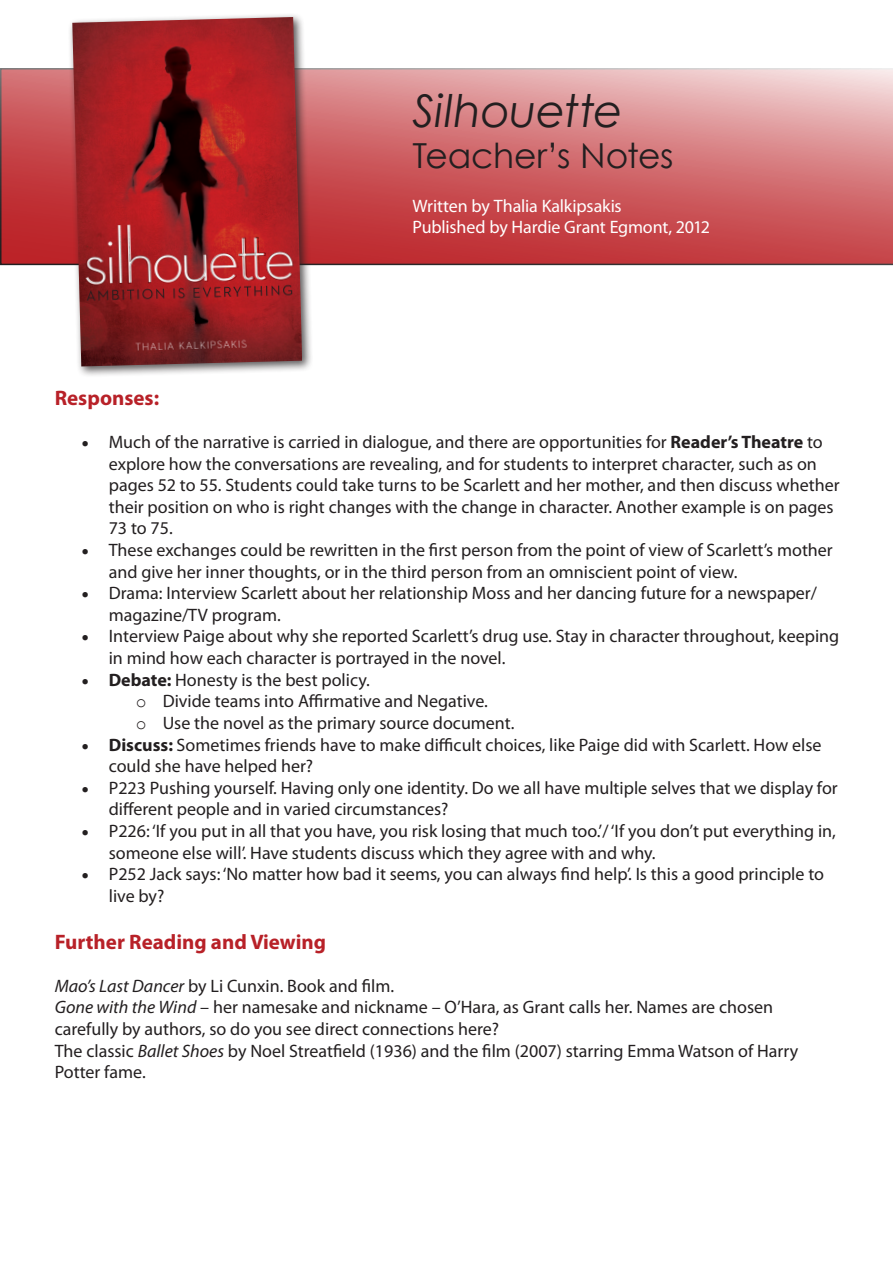
<style>
.page{position:relative;width:893px;height:1263px;background:#fff}
.page>*{position:absolute;margin:0;border:0;box-sizing:border-box;transform-origin:0 0}
.t1{font:italic 45px "Century Gothic";letter-spacing:-.005em;color:#231f20}
.t2{font:34.5px "Century Gothic";letter-spacing:-.01em;color:#231f20}
.t3{font:700 21px "Myriad Pro";color:#b82128}
.t4{font:18px/21.6px "Myriad Pro";color:#231f20}
.t5{font:18px "Myriad Pro";letter-spacing:-.01em;color:#fff}
.s1{font-weight:700}
.s2{font-family:"Courier New"}
.s3{font-style:italic}
</style>
<div class="page">
<svg style="left:0;top:68px;width:893px;height:197px;background:#d06b6e"></svg>
<div style="left:68px;top:12px;width:245px;height:365px;background:#231f20;opacity:.75"></div>
<img style="left:72px;top:17px;width:230px;height:349px">
<p class="t1" style="left:412px;top:79px;width:212px">Silhouette</p>
<p class="t2" style="left:412px;top:132px;width:263px">Teacher’s Notes</p>
<p class="t5" style="left:412px;top:194px;width:211px">Written by Thalia Kalkipsakis</p>
<p class="t5" style="left:412px;top:216px;width:299px">Published by Hardie Grant Egmont, 2012</p>
<p class="t3" style="left:55px;top:384px;width:106px">Responses:</p>
<p class="t4" style="left:109px;top:431px;width:732px;text-indent:-27px">• Much of the narrative is carried in dialogue, and there are opportunities for <span class="s1">Reader’s Theatre</span> to explore how the conversations are revealing, and for students to interpret character, such as on pages 52 to 55. Students could take turns to be Scarlett and her mother, and then discuss whether their position on who is right changes with the change in character. Another example is on pages 73 to 75.</p>
<p class="t4" style="left:109px;top:539px;width:726px;text-indent:-27px">• These exchanges could be rewritten in the first person from the point of view of Scarlett’s mother and give her inner thoughts, or in the third person from an omniscient point of view.</p>
<p class="t4" style="left:109px;top:582px;width:710px;text-indent:-27px">• Drama: Interview Scarlett about her relationship Moss and her dancing future for a newspaper/ magazine/TV program.</p>
<p class="t4" style="left:109px;top:625px;width:732px;text-indent:-27px">• Interview Paige about why she reported Scarlett’s drug use. Stay in character throughout, keeping in mind how each character is portrayed in the novel.</p>
<p class="t4" style="left:82px;top:668px;width:290px">• <span class="s1">Debate:</span> Honesty is the best policy.</p>
<p class="t4" style="left:136px;top:690px;width:354px"><span class="s2">o</span> Divide teams into Affirmative and Negative.</p>
<p class="t4" style="left:136px;top:712px;width:380px"><span class="s2">o</span> Use the novel as the primary source document.</p>
<p class="t4" style="left:109px;top:733px;width:714px;text-indent:-27px">• <span class="s1">Discuss:</span> Sometimes friends have to make difficult choices, like Paige did with Scarlett. How else could she have helped her?</p>
<p class="t4" style="left:109px;top:776px;width:730px;text-indent:-27px">• P223 Pushing yourself. Having only one identity. Do we all have multiple selves that we display for different people and in varied circumstances?</p>
<p class="t4" style="left:109px;top:820px;width:729px;text-indent:-27px">• P226: ‘If you put in all that you have, you risk losing that much too.’/ ‘If you don’t put everything in, someone else will’. Have students discuss which they agree with and why.</p>
<p class="t4" style="left:109px;top:863px;width:717px;text-indent:-27px">• P252 Jack says: ‘No matter how bad it seems, you can always find help’. Is this a good principle to live by?</p>
<p class="t3" style="left:55px;top:928px;width:273px">Further Reading and Viewing</p>
<p class="t4" style="left:55px;top:974px;width:341px"><span class="s3">Mao’s Last Dancer</span> by Li Cunxin. Book and film.</p>
<p class="t4" style="left:55px;top:996px;width:720px"><span class="s3">Gone with the Wind</span> – her namesake and nickname – O’Hara, as Grant calls her. Names are chosen carefully by authors, so do you see direct connections here?</p>
<p class="t4" style="left:55px;top:1039px;width:745px">The classic <span class="s3">Ballet Shoes</span> by Noel Streatfield (1936) and the film (2007) starring Emma Watson of Harry<br>Potter fame.</p>
</div>
